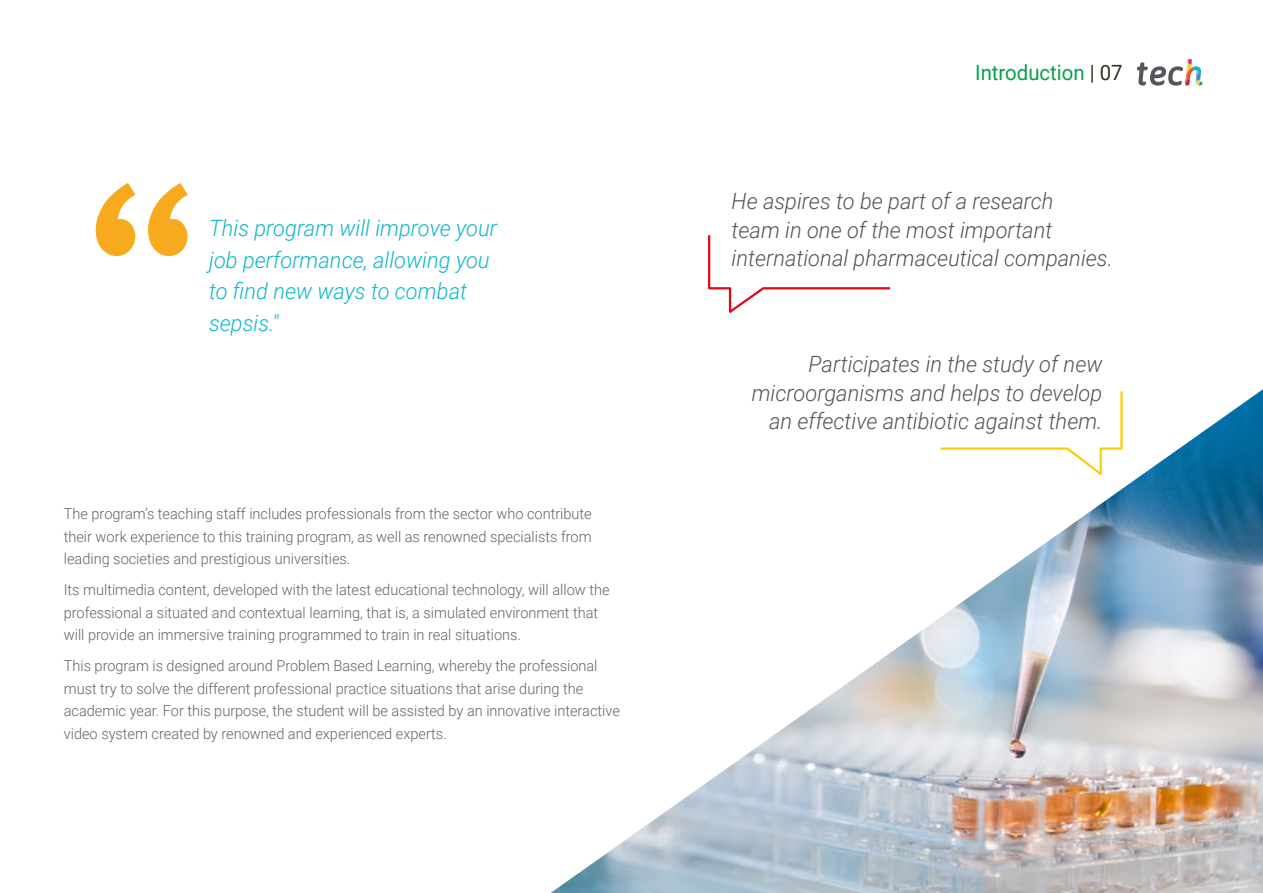
<style>
.page{position:relative;width:1263px;height:893px;background:#fff}
.page>*{position:absolute;margin:0;border:0;box-sizing:border-box;transform-origin:0 0}
.t1{font:italic 300 22.5px/28.5px "Roboto";color:#52555b;text-align:right}
.t2{font:italic 300 22.5px/31.5px "Roboto";color:#0fb6cf}
.t3{font:21px "Roboto";color:#04a14d}
.t4{font:300 15px/22.5px "Roboto";color:#61646a}
.s1{color:#312e20}
</style>
<div class="page">
<svg style="left:96px;top:183px;width:92px;height:73px"></svg>
<img style="left:550px;top:389px;width:713px;height:504px">
<svg style="left:1137px;top:59px;width:65px;height:27px"></svg>
<svg style="left:938px;top:389px;width:186px;height:90px"></svg>
<svg style="left:708px;top:235px;width:183px;height:78px"></svg>
<h1 class="t2" style="left:209px;top:212px;width:290px">This program will improve your job performance, allowing you to find new ways to combat sepsis."</h1>
<p class="t4" style="left:64px;top:502px;width:529px;text-align:justify">The program’s teaching staff includes professionals from the sector who contribute their work experience to this training program, as well as renowned specialists from leading societies and prestigious universities.</p>
<p class="t4" style="left:64px;top:578px;width:547px">Its multimedia content, developed with the latest educational technology, will allow the professional a situated and contextual learning, that is, a simulated environment that will provide an immersive training programmed to train in real situations.</p>
<p class="t4" style="left:64px;top:654px;width:558px">This program is designed around Problem Based Learning, whereby the professional must try to solve the different professional practice situations that arise during the academic year. For this purpose, the student will be assisted by an innovative interactive video system created by renowned and experienced experts.</p>
<h2 class="t3" style="left:975px;top:57px;width:149px">Introduction <span class="s1">| 07</span></h2>
<h1 class="t1" style="left:732px;top:186px;width:383px;text-align:left">He aspires to be part of a research<br>team in one of the most important international pharmaceutical companies.</h1>
<h1 class="t1" style="left:752px;top:349px;width:352px">Participates in the study of new microorganisms and helps to develop an effective antibiotic against them.</h1>
</div>
